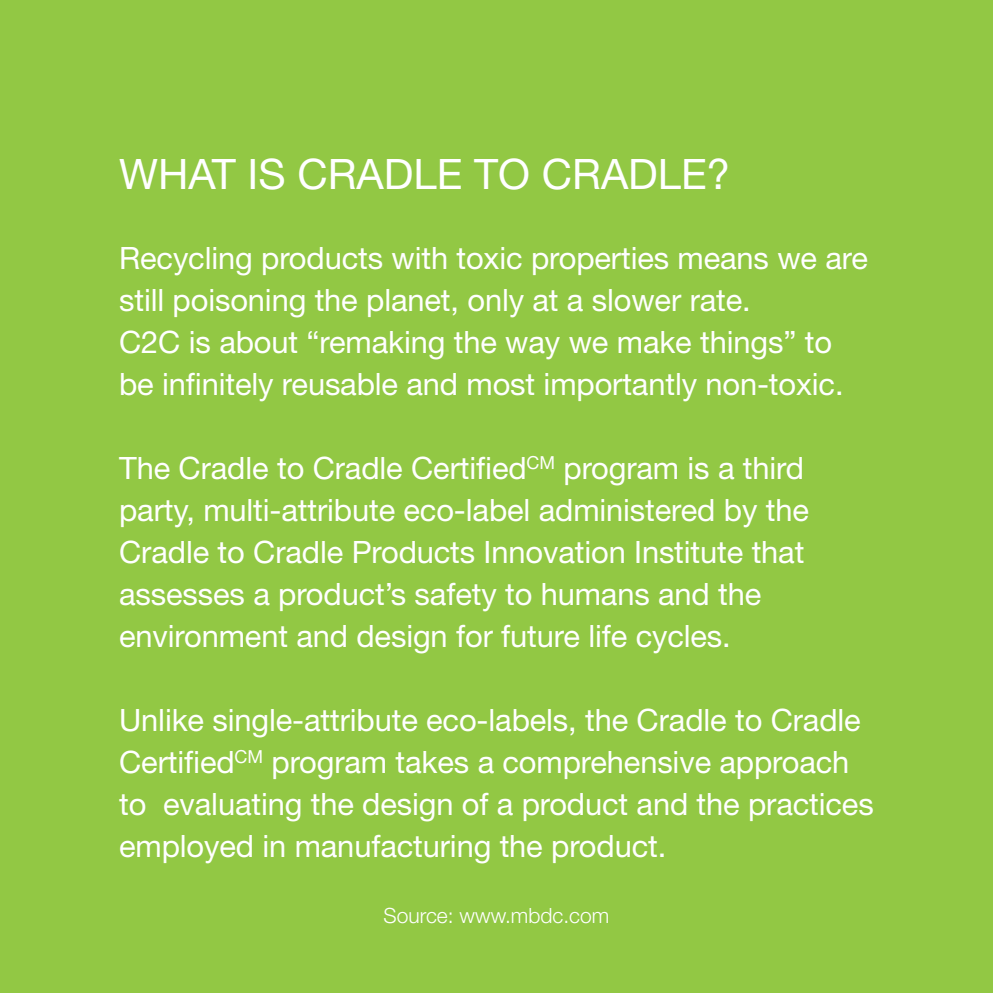
<style>
.page{position:relative;width:993px;height:993px;background:#fff}
.page>*{position:absolute;margin:0;border:0;box-sizing:border-box;transform-origin:0 0}
.t1{font:42px "Helvetica Neue LT Std";color:#fff}
.t2{font:30.8px/42px "Helvetica Neue LT Std";letter-spacing:-.005em;color:#fff}
.t3{font:300 21px "Helvetica Neue LT Std";color:#fff}
</style>
<div class="page">
<div style="left:0;top:0;width:992px;height:992px;background:#92c844"></div>
<h1 class="t1" style="left:119px;top:149px;width:612px">What i s Cradle to Cradle?</h1>
<p class="t2" style="left:119px;top:236px;width:750px">Recycling products with toxic properties means we are still poisoning the planet, only at a slower rate.<br>C2C is about “remaking the way we make things” to be infinitely reusable and most importantly non-toxic.</p>
<p class="t2" style="left:119px;top:446px;width:691px">The Cradle to Cradle Certified<sup>CM</sup> program is a third party, multi-attribute eco-label administered by the Cradle to Cradle Products Innovation Institute that assesses a product’s safety to humans and the environment and design for future life cycles.</p>
<p class="t2" style="left:119px;top:698px;width:755px">Unlike single-attribute eco-labels, the Cradle to Cradle Certified<sup>CM</sup> program takes a comprehensive approach to evaluating the design of a product and the practices employed in manufacturing the product.</p>
<p class="t3" style="left:383px;top:902px;width:227px">Source: www.mbdc.com</p>
</div>
